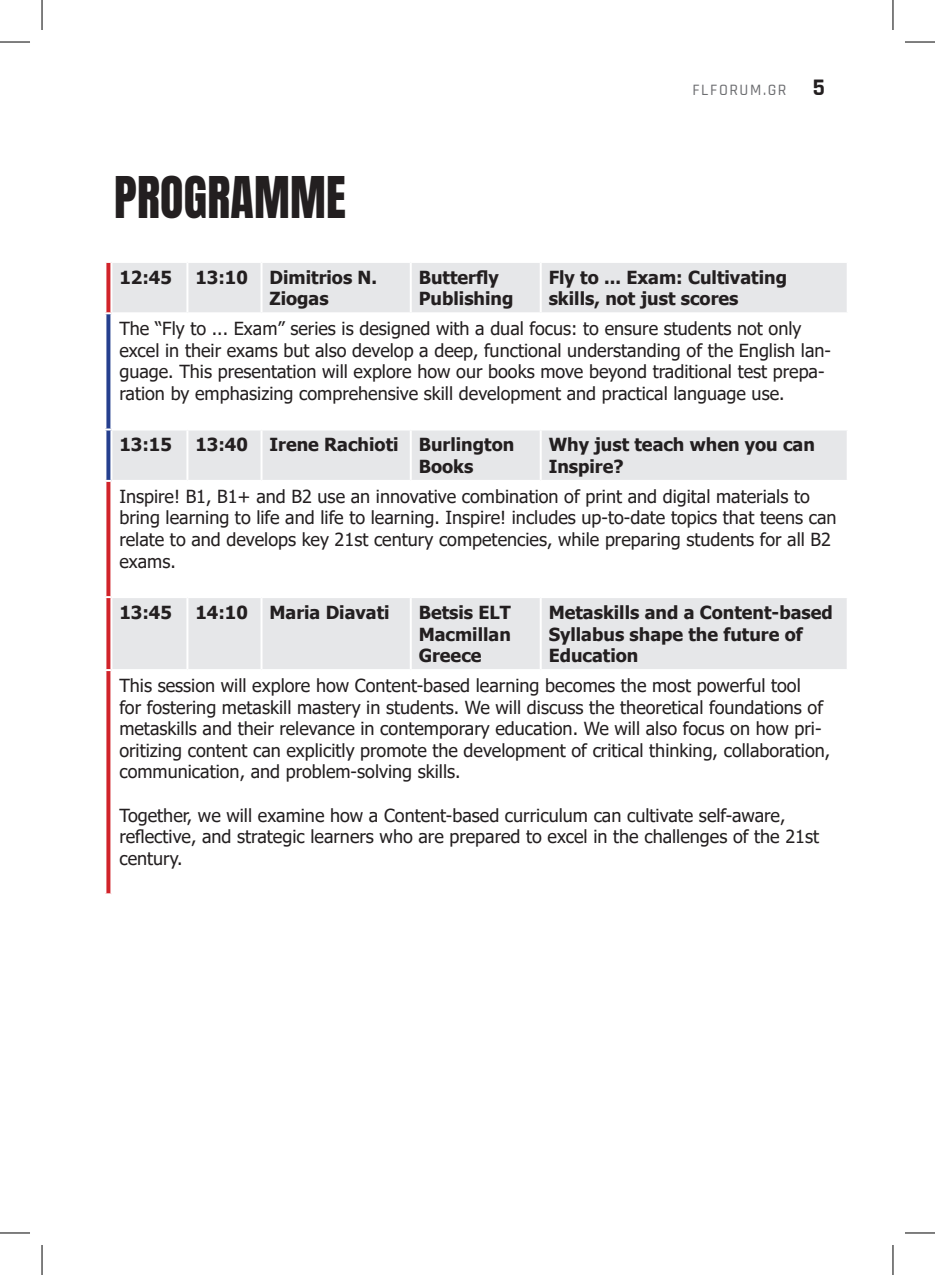
<style>
.page{position:relative;width:935px;height:1275px;background:#fff}
.page>*{position:absolute;margin:0;border:0;box-sizing:border-box;transform-origin:0 0}
.t1{font:48px "Anton";letter-spacing:.005em;color:#231f20}
.t2{font:18px/21.6px "Tahoma";color:#231f20}
.t3{font:700 18px/21.6px "Tahoma";color:#231f20}
.t4{font:500 16px "Rajdhani";letter-spacing:.1em;color:#6c6d70}
.s1{font-weight:700;font-size:24px;color:#231f20}
</style>
<div class="page">
<div style="left:112px;top:263px;width:734px;height:49px;background:#e6e7e9"></div>
<svg style="left:112px;top:430px;width:734px;height:239px;fill:#e8e9eb"></svg>
<hr style="left:186px;top:263px;width:2px;height:49px;background:#fff">
<hr style="left:260px;top:263px;width:2px;height:49px;background:#fff">
<hr style="left:410px;top:263px;width:2px;height:49px;background:#fff">
<hr style="left:539px;top:263px;width:2px;height:49px;background:#fff">
<hr style="left:186px;top:430px;width:2px;height:50px;background:#fff">
<hr style="left:260px;top:430px;width:2px;height:50px;background:#fff">
<hr style="left:410px;top:430px;width:2px;height:50px;background:#fff">
<hr style="left:539px;top:430px;width:2px;height:50px;background:#fff">
<hr style="left:111px;top:480px;width:76px;height:2px;background:#fff">
<hr style="left:187px;top:480px;width:74px;height:2px;background:#fff">
<hr style="left:261px;top:480px;width:150px;height:2px;background:#fff">
<hr style="left:411px;top:480px;width:129px;height:2px;background:#fff">
<hr style="left:540px;top:480px;width:308px;height:2px;background:#fff">
<hr style="left:111px;top:596px;width:76px;height:2px;background:#fff">
<hr style="left:187px;top:596px;width:74px;height:2px;background:#fff">
<hr style="left:261px;top:596px;width:150px;height:2px;background:#fff">
<hr style="left:411px;top:596px;width:129px;height:2px;background:#fff">
<hr style="left:540px;top:596px;width:308px;height:2px;background:#fff">
<hr style="left:186px;top:598px;width:2px;height:71px;background:#fff">
<hr style="left:260px;top:598px;width:2px;height:71px;background:#fff">
<hr style="left:410px;top:598px;width:2px;height:71px;background:#fff">
<hr style="left:539px;top:598px;width:2px;height:71px;background:#fff">
<svg style="left:105px;top:262px;width:6px;height:632px"></svg>
<hr style="left:0;top:42px;width:30px;height:1px;background:#000">
<hr style="left:904px;top:42px;width:30px;height:1px;background:#000">
<hr style="left:0;top:1232px;width:30px;height:1px;background:#000">
<hr style="left:904px;top:1232px;width:30px;height:1px;background:#000">
<hr style="left:42px;top:0;width:1px;height:30px;background:#000">
<hr style="left:42px;top:1245px;width:1px;height:30px;background:#000">
<hr style="left:892px;top:0;width:1px;height:30px;background:#000">
<hr style="left:892px;top:1245px;width:1px;height:30px;background:#000">
<h1 class="t1" style="left:114px;top:173px;width:233px">PROGRAMME</h1>
<p class="t4" style="left:692px;top:81px;width:134px">FLFORUM.GR <span class="s1">5</span></p>
<p class="t3" style="left:119px;top:267px;width:54px">12:45</p>
<p class="t3" style="left:269px;top:267px;width:109px;text-indent:-74px">13:10 Dimitrios N.<br>Ziogas</p>
<p class="t3" style="left:418px;top:267px;width:96px">Butterfly<br>Publishing</p>
<p class="t3" style="left:548px;top:267px;width:240px">Fly to ... Exam: Cultivating skills, not just scores</p>
<p class="t2" style="left:119px;top:319px;width:713px">The “Fly to ... Exam” series is designed with a dual focus: to ensure students not only excel in their exams but also develop a deep, functional understanding of the English lan&shy;guage. This presentation will explore how our books move beyond traditional test prepa&shy;ration by emphasizing comprehensive skill development and practical language use.</p>
<p class="t3" style="left:119px;top:435px;width:54px">13:15</p>
<p class="t3" style="left:418px;top:435px;width:97px;text-indent:-223px">13:40 Irene Rachioti Burlington<br>Books</p>
<p class="t3" style="left:548px;top:435px;width:268px">Why just teach when you can<br>Inspire?</p>
<p class="t2" style="left:119px;top:486px;width:718px">Inspire! B1, B1+ and B2 use an innovative combination of print and digital materials to bring learning to life and life to learning. Inspire! includes up-to-date topics that teens can relate to and develops key 21st century competencies, while preparing students for all B2 exams.</p>
<p class="t3" style="left:119px;top:602px;width:54px">13:45</p>
<p class="t3" style="left:195px;top:602px;width:196px">14:10 Maria Diavati</p>
<p class="t3" style="left:418px;top:602px;width:94px;text-align:justify">Betsis ELT Macmillan Greece</p>
<p class="t3" style="left:548px;top:602px;width:285px">Metaskills and a Content-based<br>Syllabus shape the future of<br>Education</p>
<p class="t2" style="left:119px;top:675px;width:712px">This session will explore how Content-based learning becomes the most powerful tool<br>for fostering metaskill mastery in students. We will discuss the theoretical foundations of metaskills and their relevance in contemporary education. We will also focus on how pri&shy;oritizing content can explicitly promote the development of critical thinking, collaboration, communication, and problem-solving skills.</p>
<p class="t2" style="left:119px;top:805px;width:701px">Together, we will examine how a Content-based curriculum can cultivate self-aware, reflective, and strategic learners who are prepared to excel in the challenges of the 21st century.</p>
</div>
